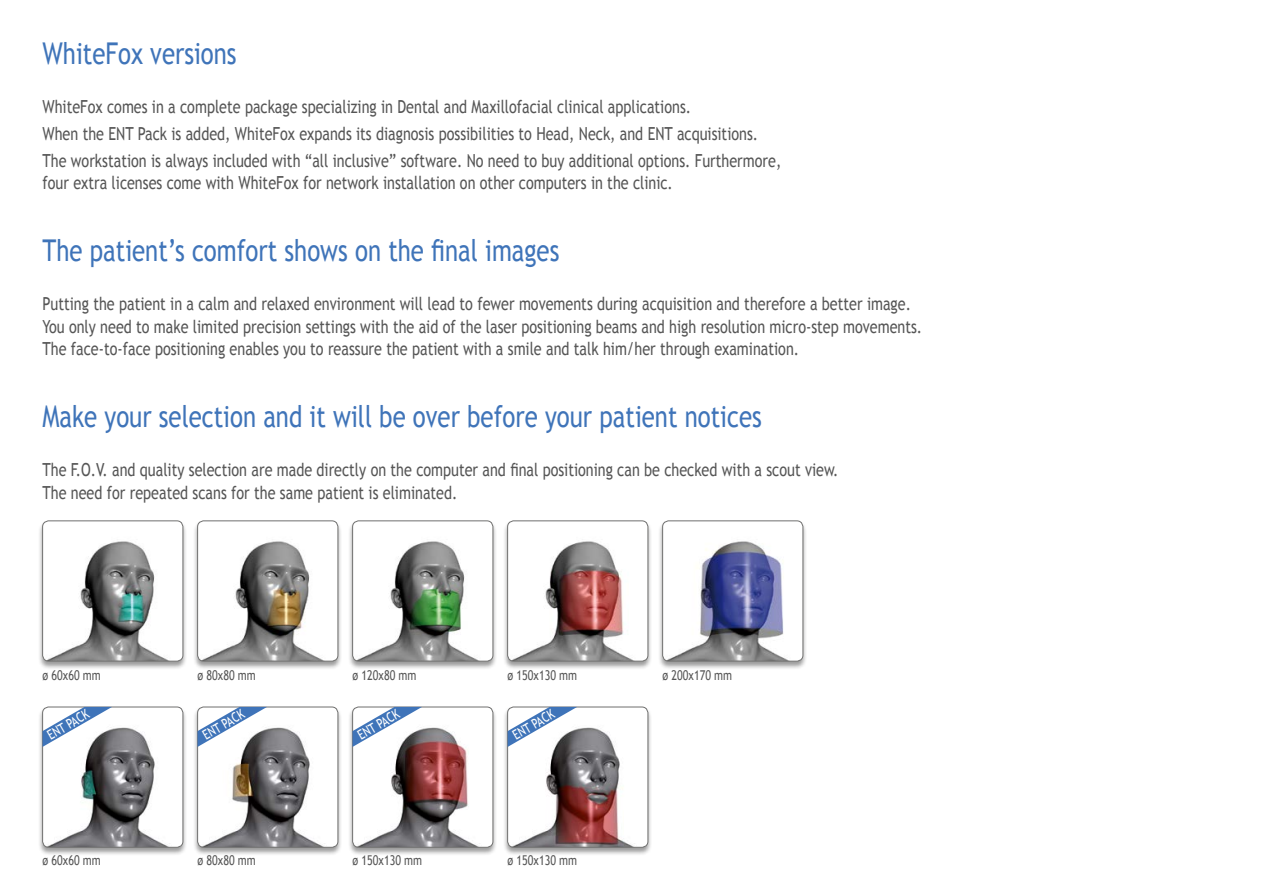
<style>
.page{position:relative;width:1263px;height:893px;background:#fff}
.page>*{position:absolute;margin:0;border:0;box-sizing:border-box;transform-origin:0 0}
.t1{font:30px "Trebuchet MS";color:#3f74b9;scale:.8 1}
.t2{font:18px/22.5px "Trebuchet MS";color:#565656;scale:.8 1}
.t3{font:13.5px "Trebuchet MS";color:#565656;scale:.8 1}
.t4{font:13.5px "Trebuchet MS";color:#fff;scale:.8 1}
</style>
<div class="page">
<div style="left:38px;top:521px;width:149px;height:149px;background:#000;opacity:.4"></div>
<img style="left:43px;top:521px;width:140px;height:140px">
<div style="left:43px;top:521px;width:140px;height:140px;border:1px solid #6f6f6e;border-radius:6px"></div>
<div style="left:38px;top:707px;width:149px;height:149px;background:#000;opacity:.4"></div>
<img style="left:43px;top:707px;width:140px;height:140px">
<div style="left:43px;top:707px;width:140px;height:140px;border:1px solid #6f6f6e;border-radius:6px"></div>
<div style="left:193px;top:521px;width:149px;height:149px;background:#000;opacity:.4"></div>
<img style="left:198px;top:521px;width:140px;height:140px">
<div style="left:198px;top:521px;width:140px;height:140px;border:1px solid #6f6f6e;border-radius:6px"></div>
<div style="left:193px;top:707px;width:149px;height:149px;background:#000;opacity:.4"></div>
<img style="left:198px;top:707px;width:140px;height:140px">
<div style="left:198px;top:707px;width:140px;height:140px;border:1px solid #6f6f6e;border-radius:6px"></div>
<div style="left:348px;top:521px;width:149px;height:149px;background:#000;opacity:.4"></div>
<img style="left:353px;top:521px;width:140px;height:140px">
<div style="left:352px;top:521px;width:141px;height:140px;border:1px solid #6f6f6e;border-radius:6px"></div>
<div style="left:348px;top:707px;width:149px;height:149px;background:#000;opacity:.4"></div>
<img style="left:353px;top:707px;width:140px;height:140px">
<div style="left:352px;top:707px;width:141px;height:140px;border:1px solid #6f6f6e;border-radius:6px"></div>
<div style="left:503px;top:521px;width:149px;height:149px;background:#000;opacity:.4"></div>
<img style="left:508px;top:521px;width:140px;height:140px">
<div style="left:507px;top:521px;width:141px;height:140px;border:1px solid #6f6f6e;border-radius:6px"></div>
<div style="left:503px;top:707px;width:149px;height:149px;background:#000;opacity:.4"></div>
<img style="left:508px;top:707px;width:140px;height:140px">
<div style="left:507px;top:707px;width:141px;height:140px;border:1px solid #6f6f6e;border-radius:6px"></div>
<div style="left:658px;top:521px;width:149px;height:149px;background:#000;opacity:.4"></div>
<img style="left:663px;top:521px;width:140px;height:140px">
<div style="left:662px;top:521px;width:141px;height:140px;border:1px solid #6f6f6e;border-radius:6px"></div>
<svg style="left:43px;top:707px;width:69px;height:40px"></svg>
<svg style="left:198px;top:707px;width:69px;height:40px"></svg>
<svg style="left:352px;top:707px;width:70px;height:40px"></svg>
<svg style="left:508px;top:707px;width:69px;height:40px"></svg>
<h1 class="t1" style="left:43px;top:35px;width:244px">WhiteFox versions</h1>
<p class="t2" style="left:43px;top:94px;width:925px;line-height:26.7px">WhiteFox comes in a complete package specializing in Dental and Maxillofacial clinical applications.<br>When the ENT Pack is added, WhiteFox expands its diagnosis possibilities to Head, Neck, and ENT acquisitions.<br>The workstation is always included with “all inclusive” software. No need to buy additional options. Furthermore,</p>
<p class="t2" style="left:43px;top:172px;width:789px">four extra licenses come with WhiteFox for network installation on other computers in the clinic.</p>
<h1 class="t1" style="left:43px;top:232px;width:648px">The patient’s comfort shows on the final images</h1>
<p class="t2" style="left:43px;top:293px;width:1101px">Putting the patient in a calm and relaxed environment will lead to fewer movements during acquisition and therefore a better image.<br>You only need to make limited precision settings with the aid of the laser positioning beams and high resolution micro-step movements.<br>The face-to-face positioning enables you to reassure the patient with a smile and talk him/her through examination.</p>
<h1 class="t1" style="left:43px;top:398px;width:900px">Make your selection and it will be over before your patient notices</h1>
<p class="t2" style="left:43px;top:459px;width:996px">The F.O.V. and quality selection are made directly on the computer and final positioning can be checked with a scout view.<br>The need for repeated scans for the same patient is eliminated.</p>
<p class="t3" style="left:43px;top:667px;width:74px">ø 60x60 mm</p>
<p class="t3" style="left:197px;top:667px;width:74px">ø 80x80 mm</p>
<p class="t3" style="left:352px;top:667px;width:82px">ø 120x80 mm</p>
<p class="t3" style="left:507px;top:667px;width:89px">ø 150x130 mm</p>
<p class="t3" style="left:662px;top:667px;width:89px">ø 200x170 mm</p>
<p class="t4" style="left:45px;top:729px;width:59px;rotate:-30deg">Ent pac k</p>
<p class="t4" style="left:200px;top:729px;width:59px;rotate:-30deg">Ent pac k</p>
<p class="t4" style="left:355px;top:729px;width:59px;rotate:-30deg">Ent pac k</p>
<p class="t4" style="left:510px;top:729px;width:59px;rotate:-30deg">Ent pac k</p>
<p class="t3" style="left:43px;top:852px;width:74px">ø 60x60 mm</p>
<p class="t3" style="left:197px;top:852px;width:74px">ø 80x80 mm</p>
<p class="t3" style="left:352px;top:852px;width:89px">ø 150x130 mm</p>
<p class="t3" style="left:507px;top:852px;width:89px">ø 150x130 mm</p>
</div>
